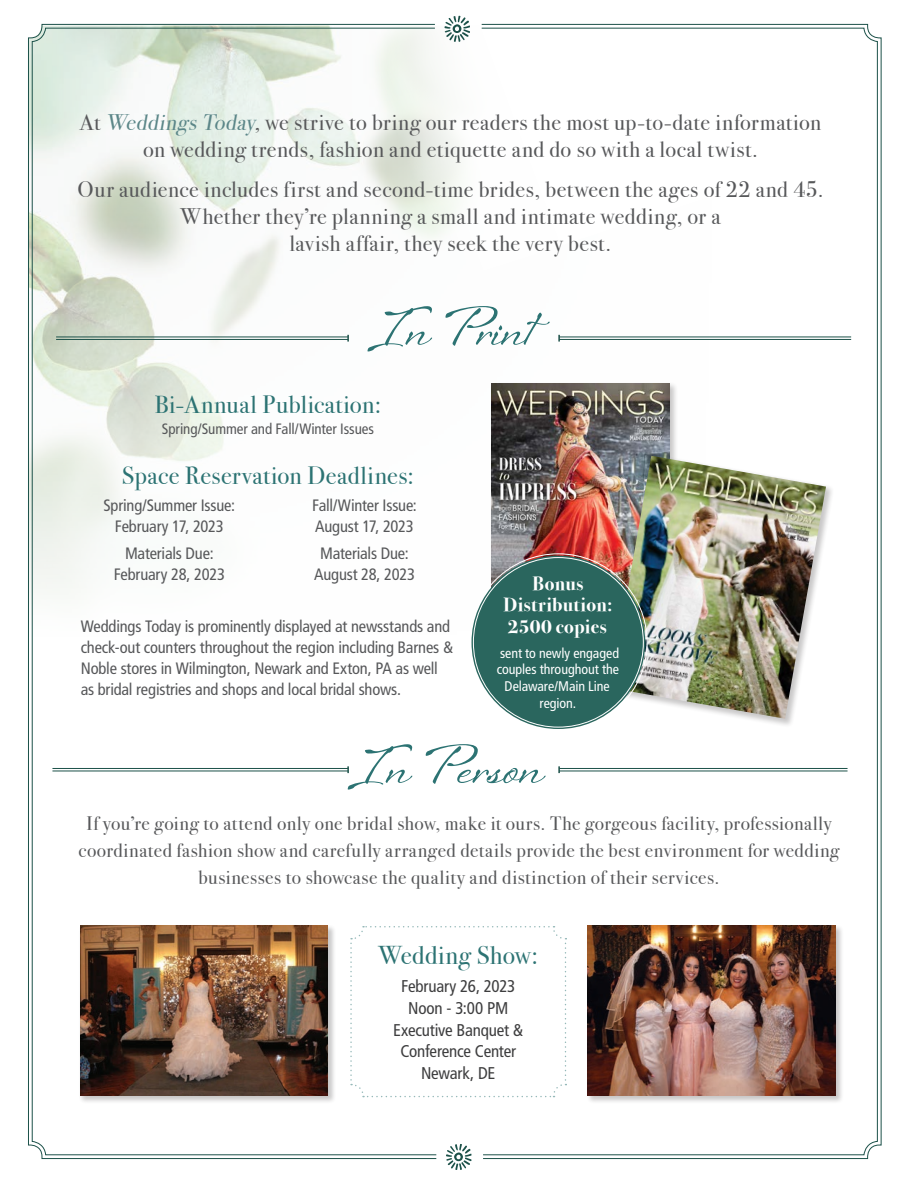
<style>
.page{position:relative;width:918px;height:1188px;background:#fff}
.page>*{position:absolute;margin:0;border:0;box-sizing:border-box;transform-origin:0 0}
.t1{font:700 51px "Sheila";color:#2c7373}
.t2{font:25.8px "Bodoni Svty Two ITCTT";letter-spacing:.015em;color:#2c7373}
.t3{font:25.05px "Bodoni Svty Two ITCTT";letter-spacing:.02em;color:#2c7373}
.base_copy{font:22.5px/27px "Bodoni Svty Two ITCTT";letter-spacing:.025em;color:#57585a;text-align:center}
.t4{font:19.5px/27px "Bodoni Svty Two ITCTT";letter-spacing:.025em;color:#57585a;text-align:center}
.base_copy-2{font:700 19.2px/21.8px "Bodoni Svty Two ITCTT";letter-spacing:.02em;color:#fff;text-align:center}
.t5{font:condensed 16.95px/21.6px "Frutiger LT Std";letter-spacing:-.01em;color:#3e3e3f;text-align:center}
.base_copy-3{font:condensed 16.5px/21px "Frutiger LT Std";letter-spacing:-.01em;color:#57585a;text-align:center}
.t6{font:condensed 15px "Frutiger LT Std";letter-spacing:-.005em;color:#57585a}
.base_copy-4{font:condensed 13.95px/16.8px "Frutiger LT Std";letter-spacing:-.005em;color:#fff;text-align:center}
.s1{font-style:italic;color:#5b8688}
.s2{font-style:italic}
</style>
<div class="page">
<svg style="left:173px;top:15px;width:615px;height:221px"></svg>
<svg style="left:28px;top:24px;width:409px;height:1135px"></svg>
<img style="left:481px;top:24px;width:401px;height:1135px">
<svg style="left:445px;top:16px;width:25px;height:26px"></svg>
<svg style="left:446px;top:1144px;width:26px;height:26px"></svg>
<div style="left:472px;top:556px;width:173px;height:173px;background:#2a665e;border-radius:50%"></div>
<p class="base_copy" style="left:80px;top:106px;width:743px">At <span class="s1">WeddingsToday</span><span class="s2">,</span>we strive to bring our readers the most up-to-date information on wedding trends, fashion and etiquette and do so with a local twist.</p>
<p class="base_copy" style="left:77px;top:174px;width:748px">Our audience includes first and second-time brides, between the ages of 22 and 45.<br>Whether they’re planning a small and intimate wedding, or a<br>lavish affair, they seek the very best.</p>
<p class="t1" style="left:367px;top:297px;width:168px">In Print</p>
<p class="t3" style="left:155px;top:384px;width:228px">Bi-Annual Publication:</p>
<p class="t6" style="left:162px;top:420px;width:214px">Spring/Summer and Fall/Winter Issues</p>
<p class="t3" style="left:122px;top:455px;width:294px">Space Reservation Deadlines:</p>
<p class="base_copy-3" style="left:104px;top:495px;width:133px">Spring/Summer Issue:<br>February 17, 2023</p>
<p class="base_copy-3" style="left:114px;top:543px;width:113px">Materials Due:<br>February 28, 2023</p>
<p class="base_copy-3" style="left:312px;top:495px;width:106px;text-align:left">Fall/Winter Issue:<br>August 17, 2023</p>
<p class="base_copy-3" style="left:314px;top:543px;width:102px">Materials Due:<br>August 28, 2023</p>
<p class="base_copy-3" style="left:81px;top:616px;width:374px;text-align:left">Weddings Today is prominently displayed at newsstands and check-out counters throughout the region including Barnes &amp; Noble stores in Wilmington, Newark and Exton, PA as well as bridal registries and shops and local bridal shows.</p>
<p class="base_copy-2" style="left:503px;top:571px;width:111px">Bonus<br>Distribution:<br>2500 copies</p>
<p class="base_copy-4" style="left:497px;top:645px;width:124px">sent to newly engaged couples throughout the<br>Delaware/Main Line region.</p>
<p class="t1" style="left:347px;top:735px;width:198px">In Person</p>
<p class="t4" style="left:79px;top:808px;width:762px">If you’re going to attend only one bridal show, make it ours. The gorgeous facility, professionally coordinated fashion show and carefully arranged details provide the best environment for wedding businesses to showcase the quality and distinction of their services.</p>
<p class="t2" style="left:378px;top:934px;width:161px">Wedding Show:</p>
<p class="t5" style="left:393px;top:976px;width:132px">February 26, 2023<br>Noon - 3:00 PM<br>Executive Banquet &amp;<br>Conference Center<br>Newark, DE</p>
</div>
